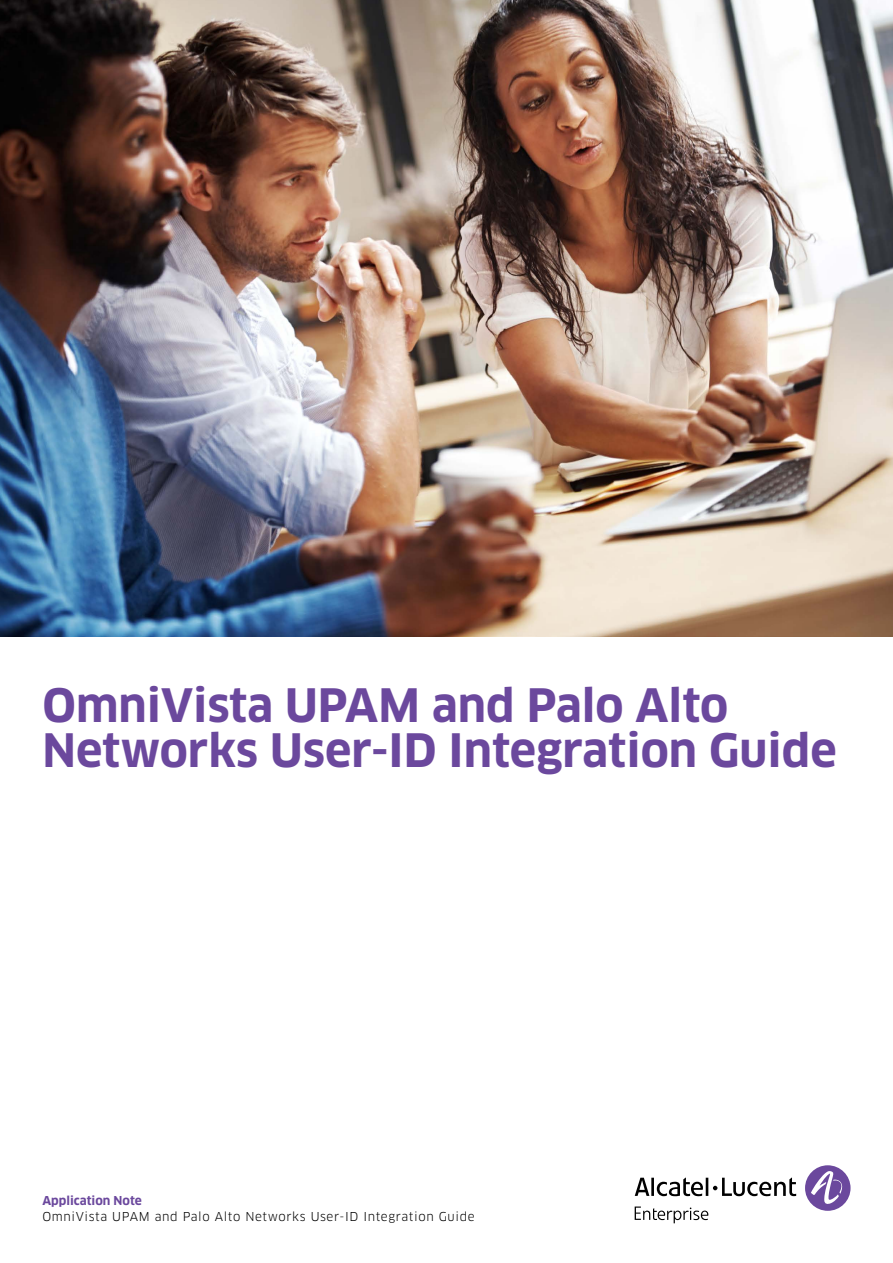
<style>
.page{position:relative;width:893px;height:1263px;background:#fff}
.page>*{position:absolute;margin:0;border:0;box-sizing:border-box;transform-origin:0 0}
.t1{font:700 45px/45px "Clan OT";color:#6b489d}
.t2{font:12px "Clan OT";letter-spacing:.05em;color:#000}
.t3{font:700 12px "Clan OT";color:#6b489d}
</style>
<div class="page">
<img style="left:0;top:0;width:893px;height:636px">
<div style="left:805px;top:1165px;width:45px;height:46px;background:#6b489d;border-radius:50%"></div>
<svg style="left:811px;top:1171px;width:34px;height:34px"></svg>
<svg style="left:635px;top:1177px;width:161px;height:19px"></svg>
<svg style="left:635px;top:1206px;width:73px;height:17px"></svg>
<p class="t1" style="left:43px;top:684px;width:796px">OmniVista UPAM and Palo Alto<br>Networks User-ID Integration Guide</p>
<p class="t3" style="left:43px;top:1193px;width:101px">Application Note</p>
<p class="t2" style="left:43px;top:1209px;width:434px">OmniVista UPAM and Palo Alto Networks User-ID Integration Guide</p>
</div>
